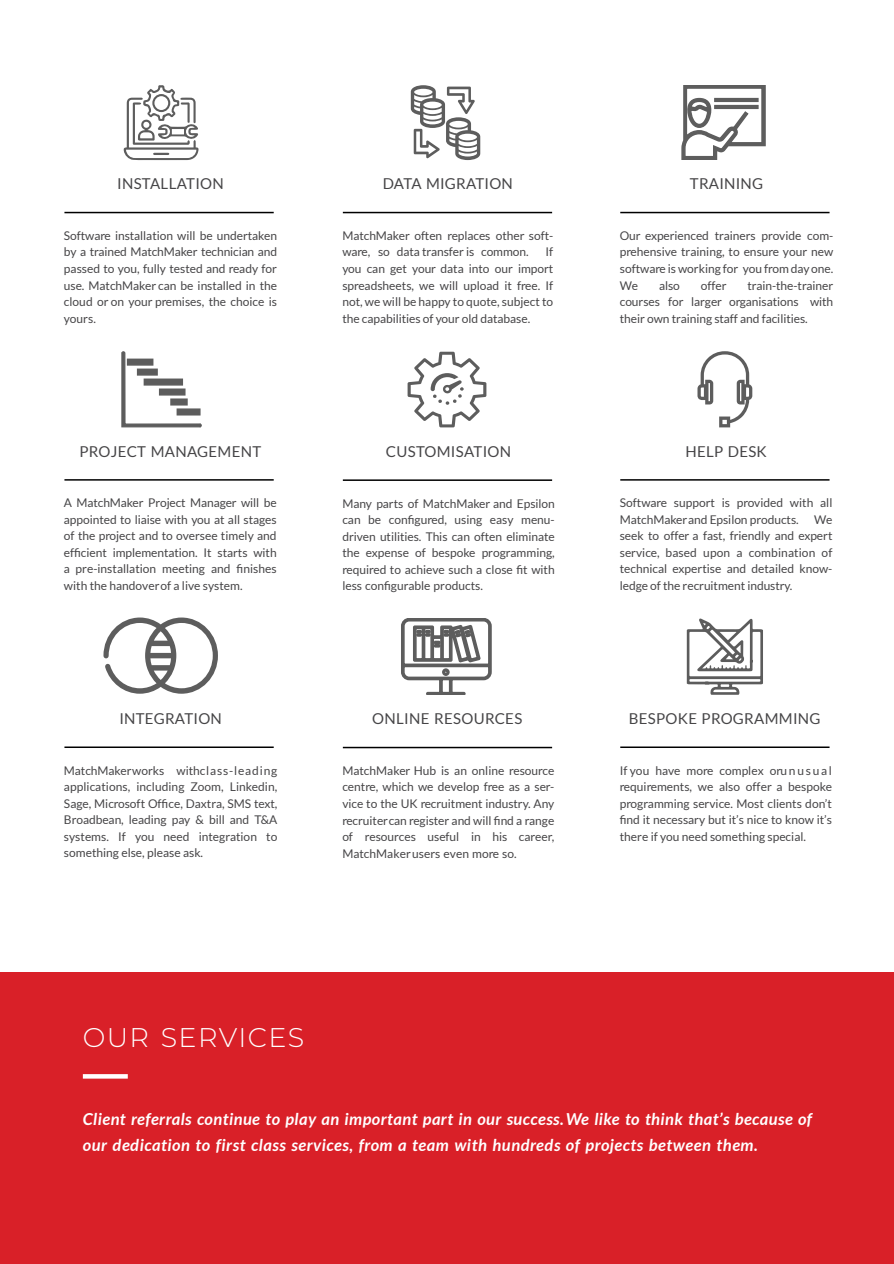
<style>
.page{position:relative;width:894px;height:1264px;background:#fff}
.page>*{position:absolute;margin:0;border:0;box-sizing:border-box;transform-origin:0 0}
.t1{font:300 27px "Montserrat";letter-spacing:.05em;color:#fff}
.t2{font:italic 700 16.5px/25.5px "Lato";letter-spacing:.025em;color:#fff}
.t3{font:15px "Lato";letter-spacing:.02em;color:#464547}
.t4{font:12px/16.5px "Lato";color:#464547;text-align:justify}
</style>
<div class="page">
<div style="left:0;top:972px;width:893px;height:291px;background:#d92028"></div>
<svg style="left:83px;top:1074px;width:45px;height:4px"></svg>
<hr style="left:64px;top:212px;width:209px;height:1px;background:#000">
<hr style="left:343px;top:212px;width:209px;height:1px;background:#000">
<hr style="left:620px;top:479px;width:209px;height:1px;background:#000">
<svg style="left:121px;top:351px;width:81px;height:76px"></svg>
<hr style="left:64px;top:479px;width:209px;height:1px;background:#000">
<hr style="left:343px;top:479px;width:209px;height:2px;background:#000">
<svg style="left:697px;top:351px;width:55px;height:76px"></svg>
<svg style="left:123px;top:85px;width:75px;height:75px"></svg>
<svg style="left:401px;top:618px;width:91px;height:76px"></svg>
<svg style="left:686px;top:618px;width:77px;height:76px"></svg>
<hr style="left:64px;top:746px;width:209px;height:2px;background:#000">
<hr style="left:343px;top:746px;width:209px;height:2px;background:#000">
<hr style="left:620px;top:746px;width:209px;height:2px;background:#000">
<svg style="left:410px;top:85px;width:70px;height:75px"></svg>
<hr style="left:620px;top:212px;width:209px;height:1px;background:#000">
<svg style="left:681px;top:85px;width:84px;height:75px"></svg>
<hr style="left:713px;top:98px;width:45px;height:4px;background:#5d5d5d">
<hr style="left:713px;top:105px;width:45px;height:4px;background:#5d5d5d">
<svg style="left:103px;top:617px;width:115px;height:76px"></svg>
<svg style="left:407px;top:352px;width:79px;height:75px"></svg>
<p class="t3" style="left:117px;top:177px;width:108px">INSTALLATION</p>
<p class="t4" style="left:64px;top:228px;width:214px">Software installation will be undertaken by a trained MatchMaker technician and passed to you, fully tested and ready for use. MatchMaker can be installed in the cloud or on your premises, the choice is yours.</p>
<p class="t3" style="left:79px;top:444px;width:183px">PROJECT MANAGEMENT</p>
<p class="t4" style="left:64px;top:495px;width:214px">A MatchMaker Project Manager will be appointed to liaise with you at all stages of the project and to oversee timely and efficient implementation. It starts with a pre-installation meeting and finishes with the handoverof a live system.</p>
<p class="t3" style="left:119px;top:711px;width:104px">INTEGRATION</p>
<p class="t4" style="left:64px;top:762px;width:215px">MatchMakerworks withclass-leading applications, including Zoom, Linkedin, Sage, Microsoft Office, Daxtra, SMS text, Broadbean, leading pay &amp; bill and T&amp;A systems. If you need integration to something else, please ask.</p>
<p class="t3" style="left:382px;top:177px;width:132px">DATA MIGRATION</p>
<p class="t4" style="left:342px;top:228px;width:212px">MatchMaker often replaces other soft&shy;ware, so data transfer is common.</p>
<p class="t4" style="left:342px;top:244px;width:212px;text-indent:203px">If you can get your data into our import spreadsheets, we will upload it free. If not, we will be happy to quote, subject to the capabilities of your old database.</p>
<p class="t3" style="left:386px;top:444px;width:127px">CUSTOMISATION</p>
<p class="t4" style="left:342px;top:495px;width:214px">Many parts of MatchMaker and Epsilon can be configured, using easy menu&shy;driven utilities. This can often eliminate the expense of bespoke programming, required to achieve such a close fit with less configurable products.</p>
<p class="t3" style="left:372px;top:712px;width:151px">ONLINE RESOURCES</p>
<p class="t4" style="left:342px;top:763px;width:213px">MatchMaker Hub is an online resource centre, which we develop free as a ser&shy;vice to the UK recruitment industry. Any recruitercan register and will find a range of resources useful in his career, MatchMakerusers even more so.</p>
<p class="t3" style="left:689px;top:177px;width:75px">TRAINING</p>
<p class="t4" style="left:619px;top:228px;width:215px">Our experienced trainers provide com&shy;prehensive training, to ensure your new software is working for you from day one.<br>We</p>
<p class="t4" style="left:619px;top:277px;width:215px;text-indent:128px">train-the-trainer courses for larger organisations with their own training staff and facilities.</p>
<p class="t4" style="left:658px;top:277px;width:22px">also</p>
<p class="t4" style="left:700px;top:277px;width:27px">offer</p>
<p class="t3" style="left:685px;top:444px;width:83px">HELP DESK</p>
<p class="t4" style="left:619px;top:495px;width:214px">Software support is provided with all<br>MatchMakerand Epsilon products.</p>
<p class="t4" style="left:619px;top:512px;width:214px;text-indent:194px">We seek to offer a fast, friendly and expert service, based upon a combination of technical expertise and detailed know&shy;ledge of the recruitment industry.</p>
<p class="t3" style="left:628px;top:711px;width:193px">BESPOKE PROGRAMMING</p>
<p class="t4" style="left:619px;top:762px;width:214px">If you have more complex oru n u s u a l requirements, we also offer a bespoke programming service. Most clients don’t find it necessary but it’s nice to know it’s there if you need something special.</p>
<h1 class="t1" style="left:83px;top:1021px;width:223px">OUR SERVICES</h1>
<h2 class="t2" style="left:83px;top:1107px;width:730px">Client referrals continue to play an important part in our success.We like to think that’s because of our dedication to first class services, from a team with hundreds of projects between them.</h2>
</div>
